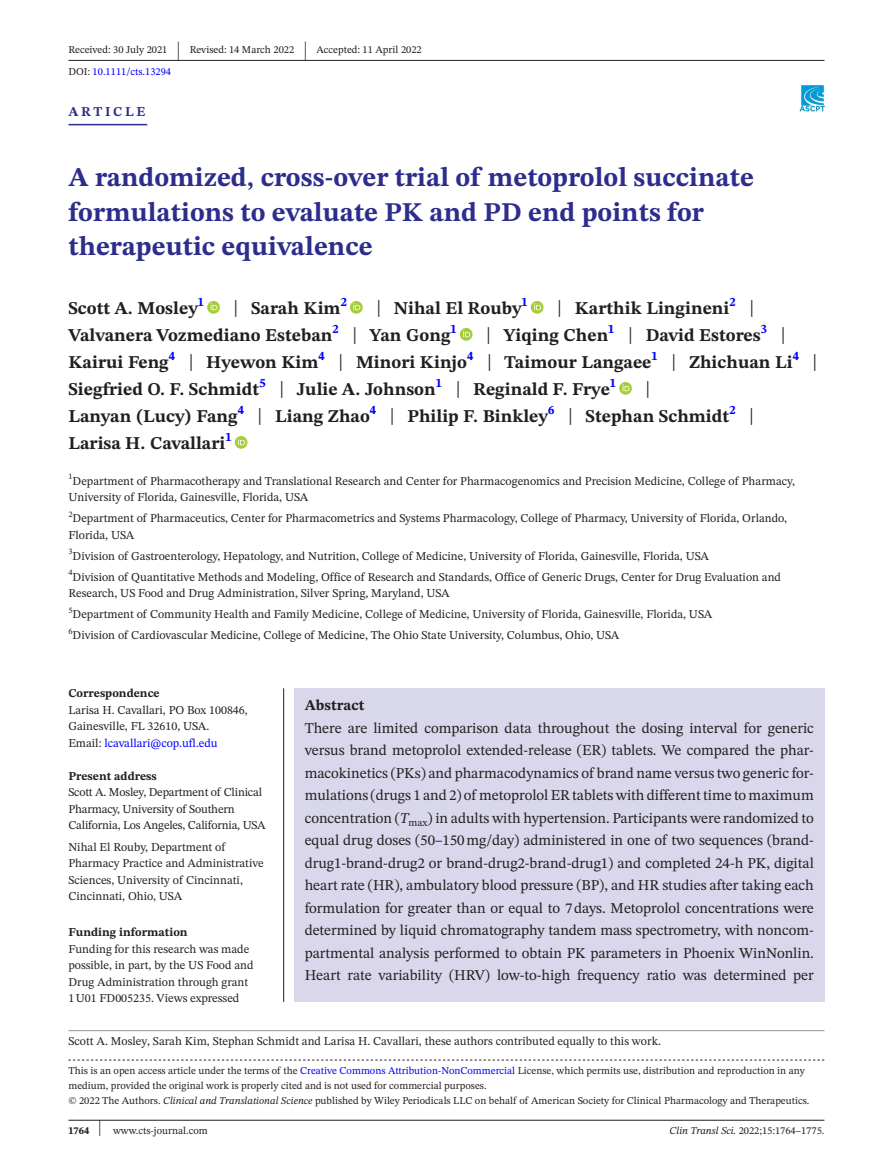
<style>
.page{position:relative;width:893px;height:1174px;background:#fff}
.page>*{position:absolute;margin:0;border:0;box-sizing:border-box;transform-origin:0 0}
.t1{font:700 27px/34.5px "STIX Two Text";color:#2c2d8c}
.t2{font:25.65px "STIX Two Text";color:#231f20;scale:.49 1}
.t3{font:23.4px "STIX Two Text";color:#231f20;scale:.77 1}
.t4{font:700 18px/27px "STIX Two Text";color:#231f20}
.t5{font:15px/22.5px "STIX Two Text";letter-spacing:-.005em;color:#231f20;text-align:justify}
.t6{font:700 15px "STIX Two Text";color:#231f20}
.t7{font:700 13.5px "STIX Two Text";letter-spacing:.2em;color:#2c2d8c}
.t8{font:700 12.6px "STIX Two Text";color:#00f}
.t9{font:12px/16.5px "STIX Two Text";color:#231f20}
.t10{font:700 12px "STIX Two Text";color:#231f20}
.t11{font:10.5px/15px "STIX Two Text";color:#231f20}
.t12{font:10.5px "STIX Two Text";color:#00f}
.t13{font:8.4px "STIX Two Text";color:#231f20}
.s1{color:#231f20}
.s2{font-weight:400;font-size:23.4px}
.s3{font-weight:400;font-size:23.4px;color:#231f20}
.s4{color:#00f}
.s5{font-style:italic}
.s6{font-weight:700}
.s7{font-size:22.2px}
</style>
<div class="page">
<hr style="left:68px;top:1119px;width:756px;height:1px;background:#231f20">
<img style="left:799px;top:85px;width:25px;height:26px">
<hr style="left:68px;top:60px;width:756px;height:1px;background:#231f20">
<hr style="left:68px;top:124px;width:79px;height:1px;background:#2c2d8c">
<svg style="left:207px;top:301px;width:13px;height:13px"></svg>
<svg style="left:211px;top:303px;width:6px;height:7px"></svg>
<svg style="left:350px;top:301px;width:13px;height:13px"></svg>
<svg style="left:353px;top:303px;width:7px;height:7px"></svg>
<svg style="left:531px;top:301px;width:12px;height:13px"></svg>
<svg style="left:534px;top:303px;width:7px;height:7px"></svg>
<svg style="left:460px;top:328px;width:12px;height:13px"></svg>
<svg style="left:463px;top:330px;width:7px;height:7px"></svg>
<svg style="left:619px;top:382px;width:13px;height:13px"></svg>
<svg style="left:623px;top:384px;width:6px;height:7px"></svg>
<svg style="left:235px;top:436px;width:12px;height:13px"></svg>
<svg style="left:238px;top:438px;width:7px;height:7px"></svg>
<svg style="left:68px;top:1059px;width:756px;height:1px"></svg>
<hr style="left:68px;top:1030px;width:756px;height:1px;background:#939598">
<div style="left:294px;top:688px;width:530px;height:314px;background:#d9d7eb"></div>
<hr style="left:283px;top:688px;width:1px;height:314px;background:#231f20">
<p class="t11" style="left:68px;top:42px;width:101px">Received: 30 July 2021</p>
<h2 class="t2" style="left:177px;top:32px;width:8px">|</h2>
<p class="t11" style="left:190px;top:42px;width:106px">Revised: 14 March 2022</p>
<h2 class="t2" style="left:304px;top:32px;width:8px">|</h2>
<p class="t11" style="left:316px;top:42px;width:107px">Accepted: 11 April 2022</p>
<p class="t12" style="left:68px;top:64px;width:104px"><span class="s1">DOI:</span> 10.1111/cts.13294</p>
<p class="t7" style="left:68px;top:101px;width:79px">ARTICLE</p>
<h1 class="t1" style="left:68px;top:161px;width:687px">A randomized, cross-over trial of metoprolol succinate formulations to evaluate PK and PD end points for therapeutic equivalence</h1>
<h3 class="t4" style="left:68px;top:295px;width:137px">Scott A. Mosley<sup>1</sup></h3>
<h3 class="t4" style="left:234px;top:295px;width:115px"><span class="s2">|</span> Sarah Kim<sup>2</sup></h3>
<h3 class="t4" style="left:376px;top:295px;width:153px"><span class="s2">|</span> Nihal El Rouby<sup>1</sup></h3>
<h3 class="t4" style="left:557px;top:295px;width:199px"><span class="s2">|</span> Karthik Lingineni<sup>2</sup> <span class="s2">|</span></h3>
<h3 class="t4" style="left:68px;top:322px;width:390px">Valvanera Vozmediano Esteban<sup>2</sup> <span class="s2">|</span> Yan Gong<sup>1</sup></h3>
<h3 class="t4" style="left:68px;top:322px;width:750px;text-indent:418px"><span class="s2">|</span> Yiqing Chen<sup>1</sup> <span class="s2">|</span> David Estores<sup>3</sup> <span class="s2">|<br></span>Kairui Feng<sup>4</sup> <span class="s2">|</span> Hyewon Kim<sup>4</sup> <span class="s2">|</span> Minori Kinjo<sup>4</sup> <span class="s2">|</span> Taimour Langaee<sup>1</sup> <span class="s2">|</span> Zhichuan Li<sup>4</sup> <span class="s2">|<br></span>Siegfried O. F. Schmidt<sup>5</sup> <span class="s2">|</span> Julie A. Johnson<sup>1</sup> <span class="s2">|</span> Reginald F. Frye<sup>1</sup></h3>
<h3 class="t3" style="left:646px;top:372px;width:8px">|</h3>
<h3 class="t4" style="left:68px;top:403px;width:662px">Lanyan (Lucy) Fang<sup>4</sup> <span class="s2">|</span> Liang Zhao<sup>4</sup> <span class="s2">|</span> Philip F. Binkley<sup>6</sup> <span class="s2">|</span> Stephan Schmidt</h3>
<p class="t8" style="left:729px;top:400px;width:26px">2 <span class="s3">|</span></p>
<h3 class="t4" style="left:68px;top:430px;width:159px">Larisa H. Cavallari</h3>
<p class="t8" style="left:225px;top:427px;width:8px">1</p>
<p class="t13" style="left:68px;top:470px;width:6px">1</p>
<p class="t9" style="left:68px;top:472px;width:728px;text-indent:4px">Department of Pharmacotherapy and Translational Research and Center for Pharmacogenomics and Precision Medicine, College of Pharmacy,<br>University of Florida, Gainesville, Florida, USA</p>
<p class="t13" style="left:68px;top:508px;width:6px">2</p>
<p class="t9" style="left:68px;top:510px;width:720px;text-indent:4px">Department of Pharmaceutics, Center for Pharmacometrics and Systems Pharmacology, College of Pharmacy, University of Florida, Orlando,<br>Florida, USA</p>
<p class="t13" style="left:68px;top:545px;width:6px">3</p>
<p class="t9" style="left:73px;top:547px;width:638px">Division of Gastroenterology, Hepatology, and Nutrition, College of Medicine, University of Florida, Gainesville, Florida, USA</p>
<p class="t13" style="left:68px;top:566px;width:6px">4</p>
<p class="t9" style="left:68px;top:568px;width:714px;text-indent:4px">Division of Quantitative Methods and Modeling, Office of Research and Standards, Office of Generic Drugs, Center for Drug Evaluation and<br>Research, US Food and Drug Administration, Silver Spring, Maryland, USA</p>
<p class="t13" style="left:68px;top:604px;width:6px">5</p>
<p class="t9" style="left:73px;top:606px;width:641px">Department of Community Health and Family Medicine, College of Medicine, University of Florida, Gainesville, Florida, USA</p>
<p class="t13" style="left:68px;top:625px;width:6px">6</p>
<p class="t9" style="left:73px;top:627px;width:548px">Division of Cardiovascular Medicine, College of Medicine, The Ohio State University, Columbus, Ohio, USA</p>
<p class="t10" style="left:68px;top:685px;width:93px">Correspondence</p>
<p class="t9" style="left:68px;top:701px;width:181px">Larisa H. Cavallari, PO Box 100846,<br>Gainesville, FL 32610, USA.<br>Email: <span class="s4">lcavallari@cop.ufl.edu</span></p>
<p class="t10" style="left:68px;top:767px;width:90px">Present address</p>
<p class="t9" style="left:68px;top:784px;width:199px">Scott A. Mosley, Department of Clinical<br>Pharmacy, University of Southern<br>California, Los Angeles, California, USA</p>
<p class="t9" style="left:68px;top:838px;width:197px">Nihal El Rouby, Department of<br>Pharmacy Practice and Administrative<br>Sciences, University of Cincinnati,<br>Cincinnati, Ohio, USA</p>
<p class="t10" style="left:68px;top:923px;width:121px">Funding information</p>
<p class="t9" style="left:68px;top:940px;width:187px">Funding for this research was made possible, in part, by the US Food and Drug Administration through grant 1U01 FD005235. Views expressed</p>
<p class="t6" style="left:305px;top:694px;width:61px">Abstract</p>
<p class="t5" style="left:305px;top:716px;width:511px">There are limited comparison data throughout the dosing interval for generic versus brand metoprolol extended-release (ER) tablets. We compared the phar&shy;macokinetics (PKs) and pharmacodynamics of brand name versus two generic for&shy;mulations (drugs 1 and 2) of metoprolol ER tablets with different time to maximum concentration (<span class="s5">T</span><sub>max</sub>) in adults with hypertension. Participants were randomized to equal drug doses (50–150mg/day) administered in one of two sequences (brand&shy;drug1-brand-drug2 or brand-drug2-brand-drug1) and completed 24-h PK, digital heart rate (HR), ambulatory blood pressure (BP), and HR studies after taking each formulation for greater than or equal to 7days. Metoprolol concentrations were determined by liquid chromatography tandem mass spectrometry, with noncom&shy;partmental analysis performed to obtain PK parameters in Phoenix WinNonlin.<br>Heart rate variability (HRV) low-to-high frequency ratio was determined per</p>
<p class="t9" style="left:68px;top:1032px;width:594px">Scott A. Mosley, Sarah Kim, Stephan Schmidt and Larisa H. Cavallari, these authors contributed equally to this work.</p>
<p class="t11" style="left:68px;top:1063px;width:743px">This is an open access article under the terms of the <span class="s4">Creative Commons Attribution-NonCommercial</span> License, which permits use, distribution and reproduction in any medium, provided the original work is properly cited and is not used for commercial purposes.<br>© 2022 The Authors. <span class="s5">Clinical and Translational Science</span> published by Wiley Periodicals LLC on behalf of American Society for Clinical Pharmacology and Therapeutics.</p>
<p class="t11" style="left:68px;top:1123px;width:141px"><span class="s6">1764</span> <span class="s7">|</span> www.cts-journal.com</p>
<p class="t11" style="left:670px;top:1123px;width:156px"><span class="s5">Clin Transl Sci.</span> 2022;15:1764–1775.</p>
</div>
